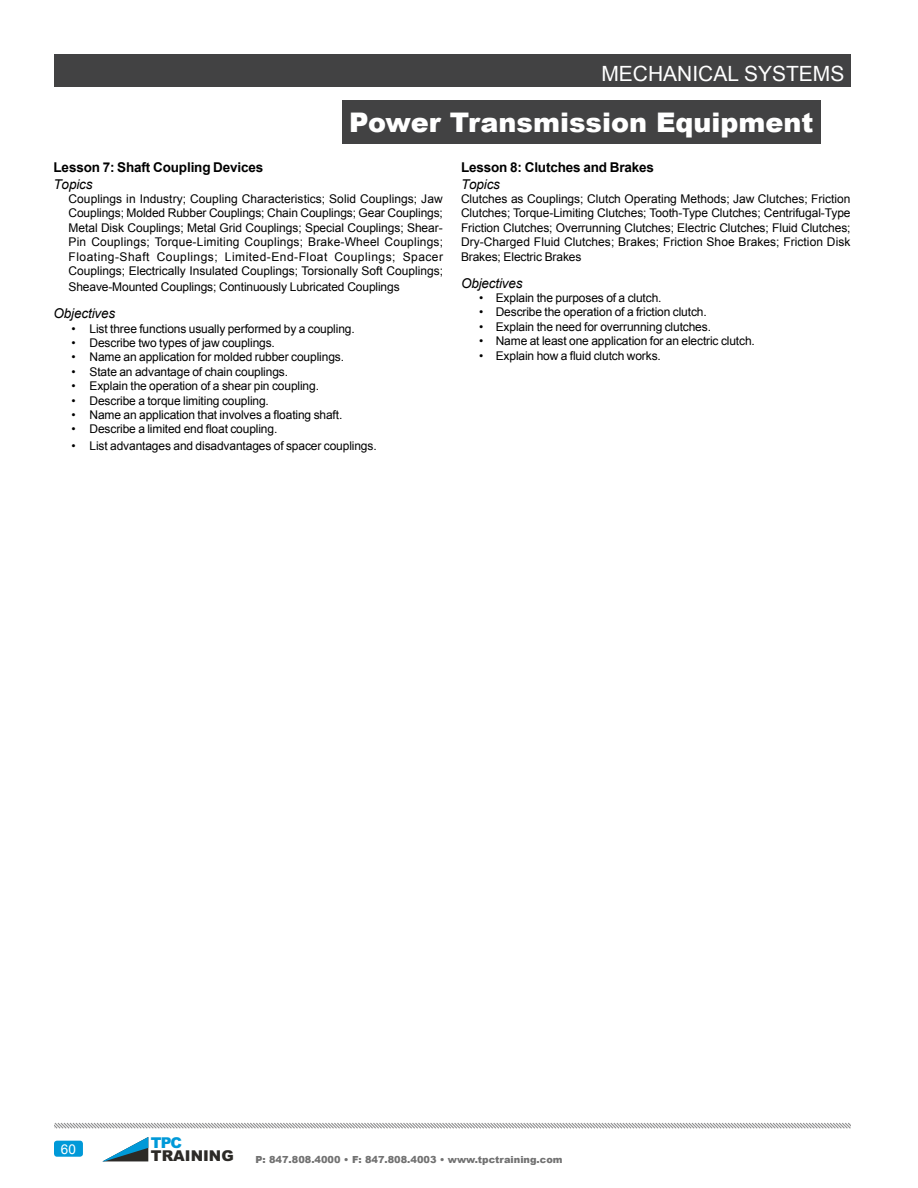
<style>
.page{position:relative;width:918px;height:1188px;background:#fff}
.page>*{position:absolute;margin:0;border:0;box-sizing:border-box;transform-origin:0 0}
.t1{font:900 27px "Arial";color:#fff}
.t2{font:21px "Arial";color:#fff}
.t3{font:900 14.85px "Arial";color:#2c2a27}
.t4{font:900 14.85px "Arial";color:#0099d8}
.t5{font:700 13.5px "Arial";letter-spacing:-.01em;color:#000}
.t6{font:italic 13.5px "Arial";letter-spacing:-.01em;color:#000}
.t7{font:13.5px "Arial";color:#fff}
.t8{font:12px/14.4px "Arial";letter-spacing:-.01em;color:#000;text-align:justify}
.t9{font:900 9.75px "Arial";color:#000}
</style>
<div class="page">
<svg style="left:103px;top:1137px;width:45px;height:24px"></svg>
<div style="left:54px;top:1141px;width:29px;height:16px;background:#0099d8;border-radius:3px"></div>
<svg style="left:54px;top:1122px;width:796px;height:7px"></svg>
<div style="left:54px;top:54px;width:796px;height:33px;background:#424243"></div>
<div style="left:342px;top:101px;width:479px;height:43px;background:#424243"></div>
<h2 class="t2" style="left:601px;top:60px;width:245px">MECHANICAL SYSTEMS</h2>
<h1 class="t1" style="left:349px;top:103px;width:466px">Power Transmission Equipment</h1>
<p class="t5" style="left:54px;top:159px;width:211px">Lesson 7: Shaft Coupling Devices</p>
<p class="t6" style="left:54px;top:175px;width:41px">Topics</p>
<p class="t8" style="left:69px;top:192px;width:376px">Couplings in Industry; Coupling Characteristics; Solid Couplings; Jaw Couplings; Molded Rubber Couplings; Chain Couplings; Gear Couplings; Metal Disk Couplings; Metal Grid Couplings; Special Couplings; Shear-Pin Couplings; Torque-Limiting Couplings; Brake-Wheel Couplings; Floating-Shaft Couplings; Limited-End-Float Couplings; Spacer Couplings; Electrically Insulated Couplings; Torsionally Soft Couplings;</p>
<p class="t8" style="left:69px;top:280px;width:333px">Sheave-Mounted Couplings; Continuously Lubricated Couplings</p>
<p class="t6" style="left:54px;top:305px;width:63px">Objectives</p>
<p class="t8" style="left:72px;top:321px;width:285px">• List three functions usually performed by a coupling.</p>
<p class="t8" style="left:72px;top:336px;width:205px">• Describe two types of jaw couplings.</p>
<p class="t8" style="left:72px;top:350px;width:274px">• Name an application for molded rubber couplings.</p>
<p class="t8" style="left:72px;top:365px;width:218px">• State an advantage of chain couplings.</p>
<p class="t8" style="left:72px;top:379px;width:249px">• Explain the operation of a shear pin coupling.</p>
<p class="t8" style="left:72px;top:393px;width:199px">• Describe a torque limiting coupling.</p>
<p class="t8" style="left:72px;top:408px;width:272px">• Name an application that involves a floating shaft.</p>
<p class="t8" style="left:72px;top:422px;width:207px">• Describe a limited end float coupling.</p>
<p class="t8" style="left:72px;top:438px;width:307px">• List advantages and disadvantages of spacer couplings.</p>
<p class="t5" style="left:461px;top:159px;width:195px">Lesson 8: Clutches and Brakes</p>
<p class="t6" style="left:461px;top:175px;width:41px">Topics</p>
<p class="t8" style="left:461px;top:192px;width:391px">Clutches as Couplings; Clutch Operating Methods; Jaw Clutches; Friction Clutches; Torque-Limiting Clutches; Tooth-Type Clutches; Centrifugal-Type Friction Clutches; Overrunning Clutches; Electric Clutches; Fluid Clutches; Dry-Charged Fluid Clutches; Brakes; Friction Shoe Brakes; Friction Disk Brakes; Electric Brakes</p>
<p class="t6" style="left:461px;top:274px;width:63px">Objectives</p>
<p class="t8" style="left:479px;top:291px;width:184px">• Explain the purposes of a clutch.</p>
<p class="t8" style="left:479px;top:305px;width:229px">• Describe the operation of a friction clutch.</p>
<p class="t8" style="left:479px;top:320px;width:234px">• Explain the need for overrunning clutches.</p>
<p class="t8" style="left:479px;top:334px;width:277px">• Name at least one application for an electric clutch.</p>
<p class="t8" style="left:479px;top:348px;width:183px">• Explain how a fluid clutch works.</p>
<p class="t7" style="left:61px;top:1140px;width:17px">60</p>
<p class="t4" style="left:151px;top:1132px;width:33px">TPC</p>
<p class="t3" style="left:151px;top:1145px;width:84px">TRAINING</p>
<p class="t9" style="left:256px;top:1152px;width:309px">P: 847.808.4000 • F: 847.808.4003 • www.tpctraining.com</p>
</div>
